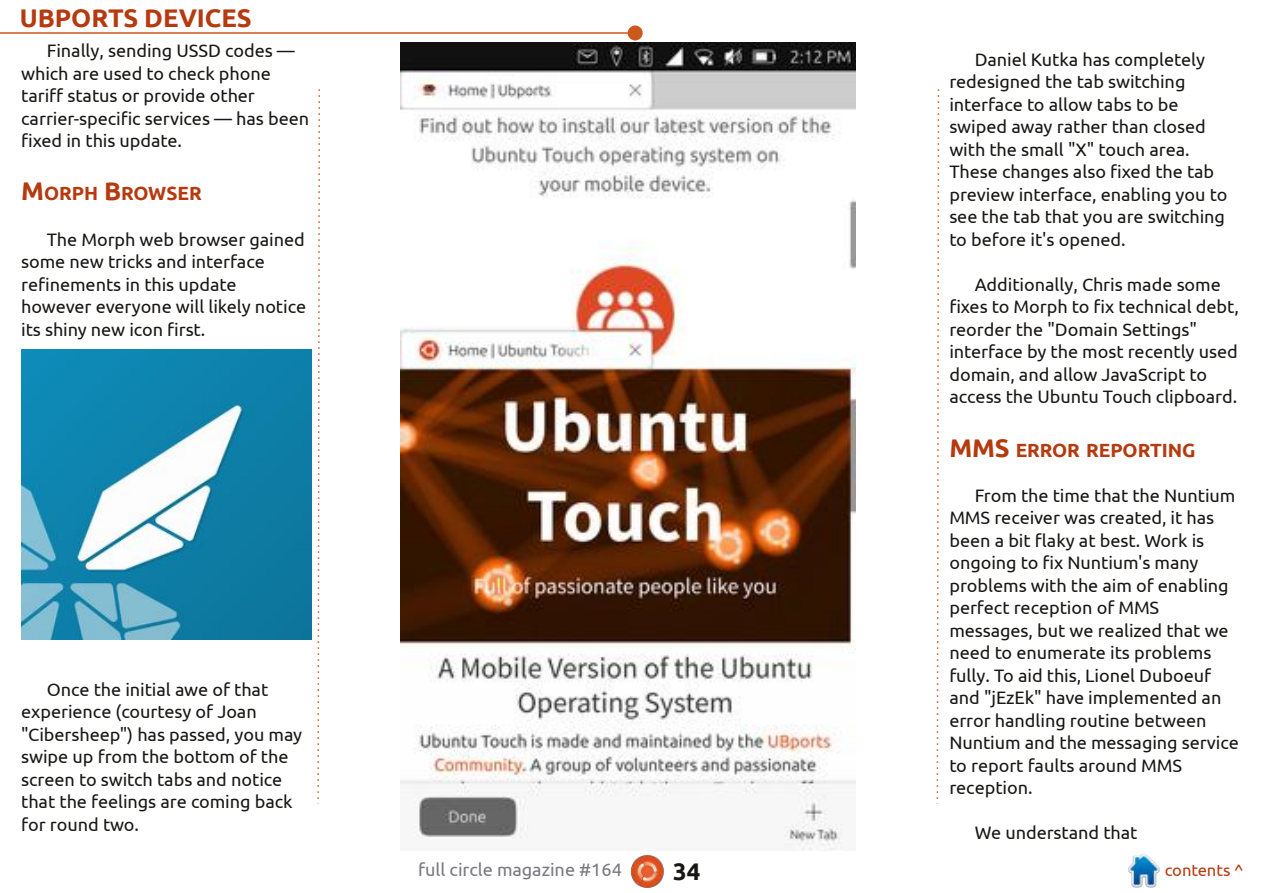
<style>
.page{position:relative;width:1263px;height:893px;background:#fff}
.page>*{position:absolute;margin:0;border:0;box-sizing:border-box;transform-origin:0 0}
.t1{font:700 25.5px "Ubuntu";color:#b53a10}
.t2{font:700 24px "Ubuntu";color:#181715}
.t3{font:700 19.2px "Ubuntu";color:#b53a10}
.t4{font:18px/22.5px "Ubuntu";letter-spacing:-.005em;color:#181715}
.t5{font:18px "Ubuntu";letter-spacing:-.005em;color:#79797f}
.t6{font:16.5px "Ubuntu";letter-spacing:-.005em;color:#b53a10}
.s1{font-size:25.5px}
</style>
<div class="page">
<img style="left:631px;top:855px;width:33px;height:33px">
<img style="left:1128px;top:855px;width:32px;height:32px">
<hr style="left:0;top:32px;width:635px;height:2px;background:#cd581e">
<div style="left:628px;top:25px;width:15px;height:15px;background:#cd581e;border-radius:50%"></div>
<svg style="left:317px;top:89px;width:3px;height:715px"></svg>
<svg style="left:936px;top:89px;width:4px;height:715px"></svg>
<img style="left:21px;top:350px;width:290px;height:289px">
<img style="left:401px;top:43px;width:454px;height:807px">
<h1 class="t1" style="left:20px;top:4px;width:233px">UBPORTS DEVICES</h1>
<p class="t4" style="left:21px;top:39px;width:289px;text-indent:26px">Finally, sending USSD codes — which are used to check phone tariff status or provide other carrier-specific services — has been fixed in this update.</p>
<p class="t3" style="left:21px;top:183px;width:182px"><span class="s1">M</span>ORPH <span class="s1">B</span>ROWSER</p>
<p class="t4" style="left:21px;top:228px;width:286px;text-indent:26px">The Morph web browser gained some new tricks and interface refinements in this update however everyone will likely notice its shiny new icon first.</p>
<p class="t4" style="left:21px;top:678px;width:282px;text-indent:26px">Once the initial awe of that experience (courtesy of Joan "Cibersheep") has passed, you may swipe up from the bottom of the screen to switch tabs and notice that the feelings are coming back for round two.</p>
<p class="t4" style="left:949px;top:48px;width:279px;text-indent:26px">Daniel Kutka has completely redesigned the tab switching interface to allow tabs to be swiped away rather than closed with the small "X" touch area.<br>These changes also fixed the tab preview interface, enabling you to see the tab that you are switching to before it's opened.</p>
<p class="t4" style="left:949px;top:273px;width:291px;text-indent:26px">Additionally, Chris made some fixes to Morph to fix technical debt, reorder the "Domain Settings" interface by the most recently used domain, and allow JavaScript to access the Ubuntu Touch clipboard.</p>
<p class="t3" style="left:949px;top:439px;width:248px"><span class="s1">MMS</span> ERROR REPORTING</p>
<p class="t4" style="left:949px;top:484px;width:291px;text-indent:26px">From the time that the Nuntium<br>MMS receiver was created, it has been a bit flaky at best. Work is ongoing to fix Nuntium's many problems with the aim of enabling perfect reception of MMS messages, but we realized that we need to enumerate its problems fully. To aid this, Lionel Duboeuf and "jEzEk" have implemented an error handling routine between<br>Nuntium and the messaging service to report faults around MMS reception.</p>
<p class="t4" style="left:975px;top:821px;width:164px">We understand that</p>
<p class="t5" style="left:418px;top:859px;width:205px">full circle magazine #164</p>
<h2 class="t2" style="left:673px;top:857px;width:29px">34</h2>
<p class="t6" style="left:1165px;top:860px;width:80px">contents ^</p>
</div>
